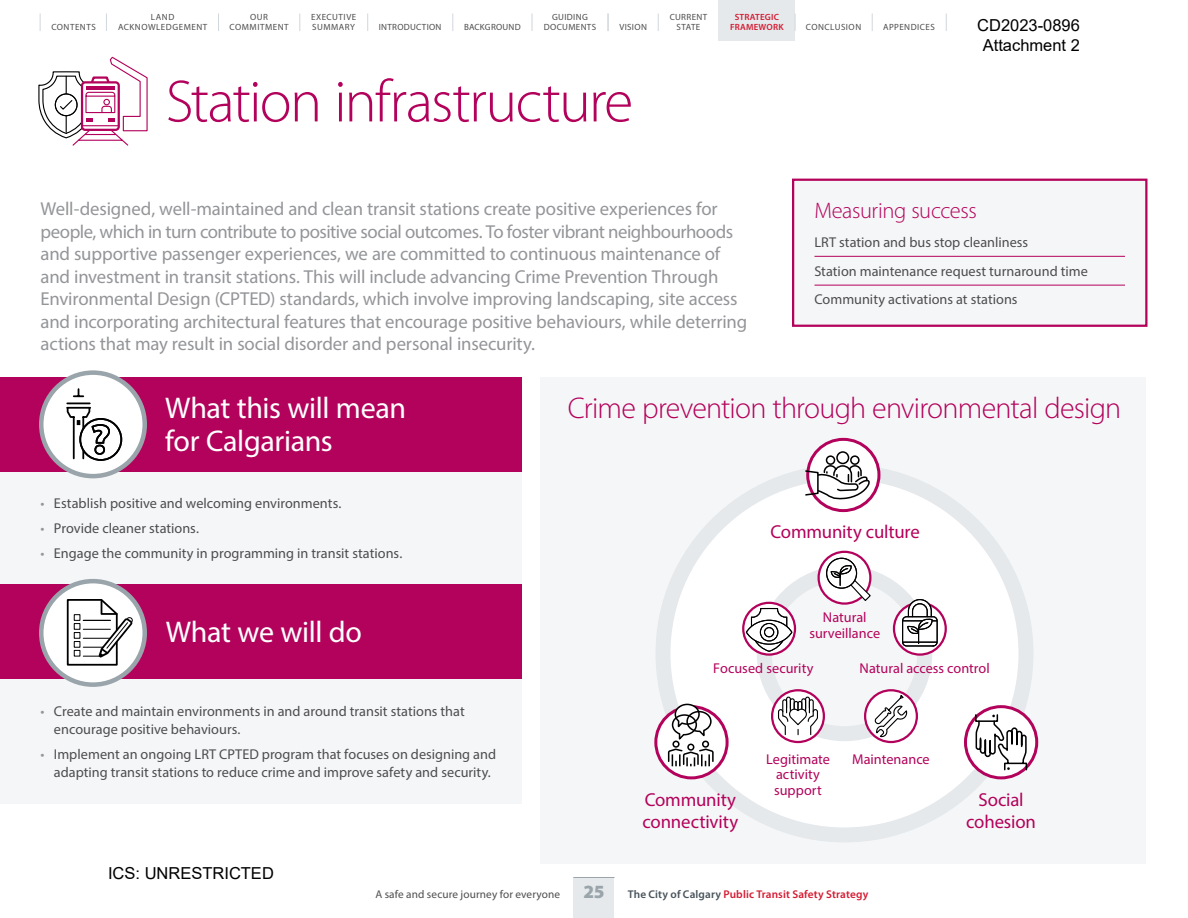
<style>
.page{position:relative;width:1188px;height:918px;background:#fff}
.page>*{position:absolute;margin:0;border:0;box-sizing:border-box;transform-origin:0 0}
.t1{font:300 60px "Myriad Pro";letter-spacing:-.03em;color:#b3025b}
.t2{font:30px/33.8px "Myriad Pro";letter-spacing:-.015em;color:#fff}
.t3{font:300 30px "Myriad Pro";letter-spacing:-.025em;color:#b3025b}
.t4{font:300 22.5px "Myriad Pro";letter-spacing:-.015em;color:#b3025b}
.t5{font:18.75px/22.5px "Myriad Pro";letter-spacing:-.01em;color:#939598}
.t6{font:18.75px/22.5px "Myriad Pro";letter-spacing:-.01em;color:#b3025b;text-align:center}
.t7{font:16.5px/19.8px "Arial";color:#000;text-align:center}
.t8{font:14.25px/28.8px "Myriad Pro";color:#4d4d4f}
.t9{font:14.25px/15.8px "Myriad Pro";color:#b3025b;text-align:center}
.t10{font:11.25px "Myriad Pro";letter-spacing:.01em;color:#4d4d4f}
.t11{font:9px/9.8px "Myriad Pro";letter-spacing:.045em;color:#4d4d4f;text-align:center}
.t12{font:600 9px/9.8px "Myriad Pro";letter-spacing:.02em;color:#d51b32;text-align:center}
.t13{font:9px "Myriad Pro";letter-spacing:.025em;color:#4d4d4f}
.s1{color:#939598}
.s2{font-weight:900;font-size:18.75px;color:#99a4ab}
.s3{font-weight:600;color:#48535b}
.s4{font-weight:600;color:#d51b32}
</style>
<div class="page">
<div style="left:0;top:472px;width:521px;height:332px;background:#f5f6f7"></div>
<div style="left:793px;top:180px;width:353px;height:146px;background:#f5f6f7"></div>
<hr style="left:814px;top:256px;width:311px;height:1px;background:#b3025b">
<hr style="left:814px;top:285px;width:311px;height:1px;background:#b3025b">
<div style="left:792px;top:179px;width:356px;height:148px;border:2px solid #b3025b"></div>
<svg style="left:38px;top:56px;width:110px;height:90px"></svg>
<div style="left:0;top:377px;width:521px;height:95px;background:#b3025b"></div>
<div style="left:41px;top:373px;width:104px;height:103px;background:#fff;border-radius:50%"></div>
<div style="left:39px;top:370px;width:108px;height:108px;border:4px solid #99a4ab;border-radius:50%"></div>
<svg style="left:79px;top:418px;width:43px;height:43px"></svg>
<div style="left:79px;top:418px;width:43px;height:43px;border:2px solid #000;border-radius:50%"></div>
<svg style="left:66px;top:388px;width:45px;height:72px"></svg>
<div style="left:0;top:585px;width:521px;height:94px;background:#b3025b"></div>
<svg style="left:41px;top:581px;width:104px;height:104px;background:#f0f2f3"></svg>
<div style="left:39px;top:579px;width:108px;height:108px;border:4px solid #99a4ab;border-radius:50%"></div>
<svg style="left:66px;top:598px;width:68px;height:68px;background:#cdcdcd"></svg>
<div style="left:540px;top:377px;width:606px;height:487px;background:#f5f6f7"></div>
<div style="left:663px;top:472px;width:363px;height:363px;background:#fff;border-radius:50%"></div>
<div style="left:656px;top:464px;width:378px;height:378px;border:15px solid #e5e9ec;border-radius:50%"></div>
<svg style="left:808px;top:439px;width:71px;height:72px"></svg>
<div style="left:806px;top:438px;width:74px;height:74px;border:3px solid #b3025b;border-radius:50%"></div>
<svg style="left:965px;top:707px;width:72px;height:71px"></svg>
<div style="left:964px;top:705px;width:74px;height:74px;border:3px solid #b3025b;border-radius:50%"></div>
<div style="left:764px;top:573px;width:161px;height:161px;background:#f5f6f7;border-radius:50%"></div>
<div style="left:757px;top:566px;width:175px;height:175px;border:15px solid #e5e9ec;border-radius:50%"></div>
<svg style="left:772px;top:690px;width:52px;height:52px"></svg>
<div style="left:771px;top:689px;width:54px;height:54px;border:2px solid #b3025b;border-radius:50%"></div>
<svg style="left:865px;top:690px;width:52px;height:52px"></svg>
<div style="left:864px;top:689px;width:54px;height:54px;border:2px solid #b3025b;border-radius:50%"></div>
<svg style="left:743px;top:603px;width:52px;height:52px"></svg>
<div style="left:742px;top:602px;width:54px;height:54px;border:2px solid #b3025b;border-radius:50%"></div>
<svg style="left:894px;top:603px;width:52px;height:52px"></svg>
<div style="left:893px;top:602px;width:54px;height:54px;border:2px solid #b3025b;border-radius:50%"></div>
<svg style="left:805px;top:451px;width:64px;height:48px"></svg>
<svg style="left:656px;top:707px;width:71px;height:71px"></svg>
<div style="left:654px;top:705px;width:75px;height:74px;border:3px solid #b3025b;border-radius:50%"></div>
<svg style="left:975px;top:714px;width:53px;height:57px"></svg>
<svg style="left:819px;top:552px;width:51px;height:52px"></svg>
<div style="left:818px;top:551px;width:54px;height:54px;border:2px solid #b3025b;border-radius:50%"></div>
<svg style="left:667px;top:703px;width:47px;height:63px"></svg>
<svg style="left:750px;top:607px;width:38px;height:46px"></svg>
<svg style="left:746px;top:620px;width:46px;height:24px"></svg>
<div style="left:746px;top:620px;width:46px;height:25px;border:1px solid #000;border-radius:50%"></div>
<svg style="left:760px;top:623px;width:18px;height:18px"></svg>
<div style="left:760px;top:623px;width:18px;height:19px;border:1px solid #000;border-radius:50%"></div>
<div style="left:764px;top:627px;width:10px;height:10px;background:#fff;border:1px solid #000;border-radius:50%"></div>
<div style="left:764px;top:627px;width:10px;height:10px;border:1px solid #000;border-radius:50%"></div>
<svg style="left:902px;top:599px;width:36px;height:48px"></svg>
<svg style="left:874px;top:694px;width:34px;height:44px"></svg>
<svg style="left:778px;top:696px;width:40px;height:40px"></svg>
<svg style="left:826px;top:558px;width:31px;height:31px"></svg>
<div style="left:826px;top:558px;width:31px;height:31px;border:1px solid #000;border-radius:50%"></div>
<svg style="left:830px;top:564px;width:41px;height:37px"></svg>
<svg style="left:218px;top:14px;width:1px;height:17px"></svg>
<svg style="left:299px;top:14px;width:1px;height:17px"></svg>
<svg style="left:367px;top:14px;width:1px;height:17px"></svg>
<svg style="left:452px;top:14px;width:1px;height:17px"></svg>
<svg style="left:532px;top:14px;width:1px;height:17px"></svg>
<svg style="left:106px;top:14px;width:1px;height:17px"></svg>
<svg style="left:608px;top:14px;width:1px;height:17px"></svg>
<svg style="left:658px;top:14px;width:1px;height:17px"></svg>
<svg style="left:718px;top:14px;width:1px;height:17px"></svg>
<div style="left:719px;top:0;width:76px;height:40px;background:#e5e9ec"></div>
<svg style="left:795px;top:14px;width:1px;height:17px"></svg>
<svg style="left:872px;top:14px;width:1px;height:17px"></svg>
<svg style="left:946px;top:14px;width:1px;height:17px"></svg>
<svg style="left:40px;top:14px;width:1px;height:17px"></svg>
<div style="left:574px;top:878px;width:40px;height:40px;background:#e5e9ec"></div>
<hr style="left:574px;top:877px;width:40px;height:1px;background:#99a4ab">
<p class="t11" style="left:230px;top:12px;width:61px">OUR<br>COMMITMENT</p>
<p class="t11" style="left:544px;top:12px;width:54px">GUIDING<br>DOCUMENTS</p>
<p class="t11" style="left:619px;top:22px;width:29px">VISION</p>
<p class="t11" style="left:670px;top:12px;width:39px">CURRENT<br>STATE</p>
<p class="t12" style="left:730px;top:12px;width:55px">STRATEGIC<br>FRAMEWORK</p>
<p class="t11" style="left:806px;top:22px;width:57px">CONCLUSION</p>
<p class="t11" style="left:883px;top:22px;width:53px">APPENDICES</p>
<p class="t11" style="left:311px;top:12px;width:47px;text-align:left">EXECUTIVE<br>SUMMARY</p>
<p class="t11" style="left:151px;top:12px;width:25px">LAND</p>
<p class="t11" style="left:51px;top:22px;width:46px">CONTENTS</p>
<p class="t11" style="left:118px;top:22px;width:91px">ACKNOWLEDGEMENT</p>
<p class="t13" style="left:464px;top:21px;width:58px">BACKGROUND</p>
<p class="t11" style="left:379px;top:22px;width:64px">INTRODUCTION</p>
<p class="t7" style="left:977px;top:15px;width:104px">CD2023-0896<br>Attachment 2</p>
<h1 class="t1" style="left:166px;top:65px;width:469px">Station infrastructure</h1>
<p class="t5" style="left:40px;top:197px;width:708px">Well-designed, well-maintained and clean transit stations create positive experiences for people, which in turn contribute to positive social outcomes. To foster vibrant neighbourhoods and supportive passenger experiences, we are committed to continuous maintenance of and investment in transit stations. This will include advancing Crime Prevention Through Environmental Design (CPTED) standards, which involve improving landscaping, site access and incorporating architectural features that encourage positive behaviours, while deterring actions that may result in social disorder and personal insecurity.</p>
<p class="t4" style="left:814px;top:197px;width:164px">Measuring success</p>
<p class="t8" style="left:814px;top:227px;width:275px">LRT station and bus stop cleanliness<br>Station maintenance request turnaround time<br>Community activations at stations</p>
<h2 class="t2" style="left:165px;top:390px;width:243px">What this will mean for Calgarians</h2>
<p class="t8" style="left:40px;top:489px;width:302px"><span class="s1">•</span> Establish positive and welcoming environments.</p>
<p class="t8" style="left:40px;top:514px;width:160px"><span class="s1">•</span> Provide cleaner stations.</p>
<p class="t8" style="left:40px;top:538px;width:363px"><span class="s1">•</span> Engage the community in programming in transit stations.</p>
<h2 class="t2" style="left:166px;top:615px;width:198px">What we will do</h2>
<p class="t8" style="left:54px;top:702px;width:412px;line-height:18px;text-indent:-13px"><span class="s1">•</span> Create and maintain environments in and around transit stations that encourage positive behaviours.</p>
<p class="t8" style="left:40px;top:745px;width:457px;line-height:18px;text-align:center"><span class="s1">•</span> Implement an ongoing LRT CPTED program that focuses on designing and adapting transit stations to reduce crime and improve safety and security.</p>
<p class="t7" style="left:108px;top:863px;width:167px">ICS: UNRESTRICTED</p>
<h2 class="t3" style="left:568px;top:390px;width:555px">Crime prevention through environmental design</h2>
<p class="t6" style="left:770px;top:520px;width:151px">Community culture</p>
<p class="t9" style="left:809px;top:610px;width:72px">Natural surveillance</p>
<p class="t9" style="left:860px;top:661px;width:132px">Natural access control</p>
<p class="t9" style="left:713px;top:661px;width:102px">Focused security</p>
<p class="t6" style="left:643px;top:788px;width:97px;text-align:left">Community connectivity</p>
<p class="t9" style="left:766px;top:751px;width:65px">Legitimate</p>
<p class="t9" style="left:852px;top:751px;width:79px">Maintenance</p>
<p class="t9" style="left:774px;top:766px;width:49px;text-align:left">activity support</p>
<p class="t6" style="left:966px;top:788px;width:71px">Social cohesion</p>
<p class="t10" style="left:375px;top:887px;width:494px">A safe and secure journey for everyone <span class="s2">25</span> <span class="s3">The City of Calgary</span> <span class="s4">Public Transit Safety Strategy</span></p>
</div>
